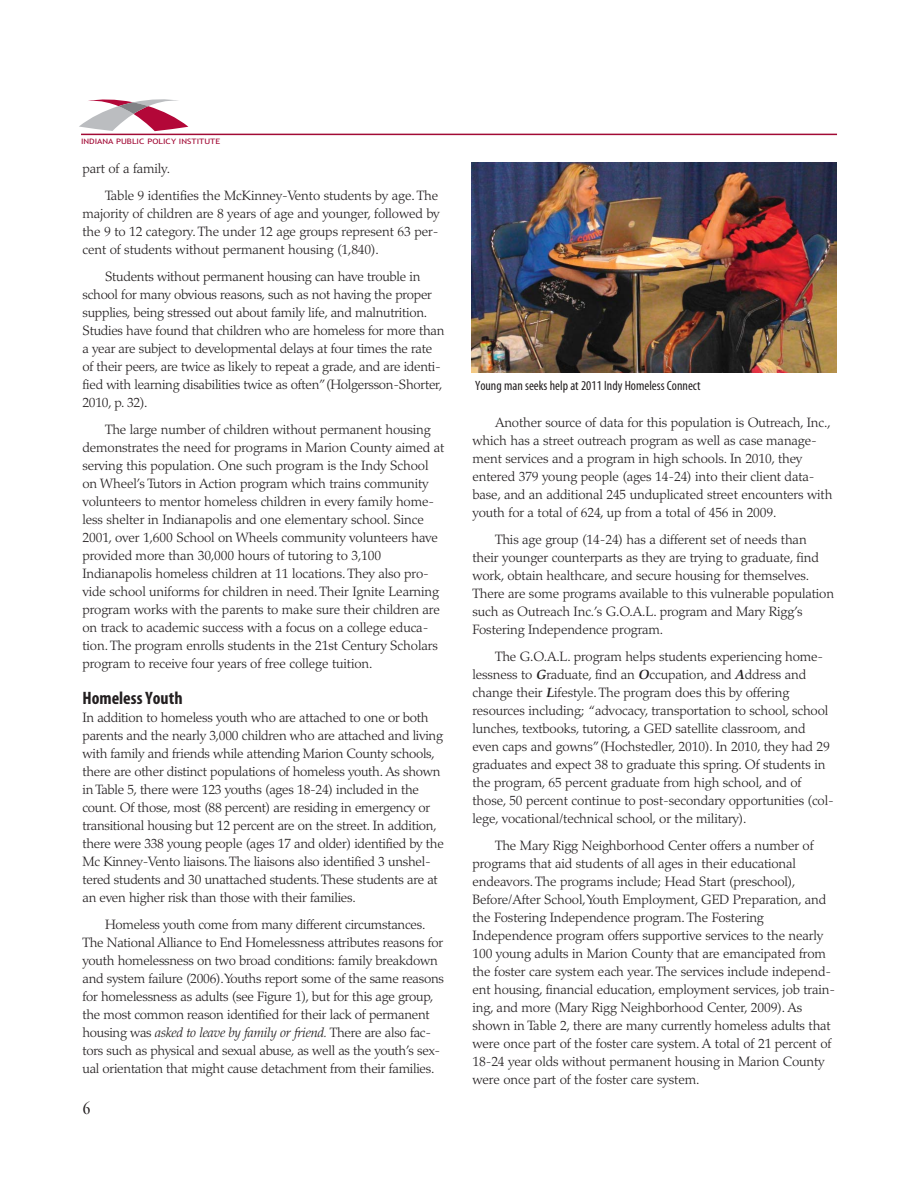
<style>
.page{position:relative;width:918px;height:1188px;background:#fff}
.page>*{position:absolute;margin:0;border:0;box-sizing:border-box;transform-origin:0 0}
.t1{font:700 condensed 18px "Myriad";color:#231f20}
.t2{font:condensed 15.75px "Garamond Itc T";color:#231f20}
.t3{font:300 13.5px/18px "Palatino";letter-spacing:-.01em;color:#231f20}
.t4{font:condensed 13.5px "Myriad";color:#231f20}
.t5{font:7.5px "Trebuchet MS";color:#a20a35;scale:1.2 1}
.s1{font-style:italic}
.s2{font-weight:700;font-style:italic}
</style>
<div class="page">
<hr style="left:81px;top:134px;width:756px;height:1px;background:#a20a35">
<svg style="left:79px;top:99px;width:109px;height:33px"></svg>
<img style="left:472px;top:162px;width:364px;height:210px">
<p class="t5" style="left:81px;top:138px;width:118px">INDIANA PUBLIC POLICY INSTITUTE</p>
<p class="t3" style="left:105px;top:157px;width:335px;line-height:27px;text-indent:-23px">part of a family.<br>Table 9 identifies the McKinney-Vento students by age. The</p>
<p class="t3" style="left:82px;top:206px;width:359px;text-align:justify">majority of children are 8 years of age and younger, followed by the 9 to 12 category. The under 12 age groups represent 63 per&shy;cent of students without permanent housing (1,840).</p>
<p class="t3" style="left:82px;top:269px;width:363px;text-indent:23px">Students without permanent housing can have trouble in school for many obvious reasons, such as not having the proper supplies, being stressed out about family life, and malnutrition.<br>Studies have found that children who are homeless for more than a year are subject to developmental delays at four times the rate of their peers, are twice as likely to repeat a grade, and are identi&shy;fied with learning disabilities twice as often”(Holgersson-Shorter, 2010, p. 32).</p>
<p class="t3" style="left:82px;top:422px;width:364px;text-indent:23px">The large number of children without permanent housing demonstrates the need for programs in Marion County aimed at serving this population. One such program is the Indy School on Wheel’s Tutors in Action program which trains community volunteers to mentor homeless children in every family home&shy;less shelter in Indianapolis and one elementary school. Since 2001, over 1,600 School on Wheels community volunteers have provided more than 30,000 hours of tutoring to 3,100<br>Indianapolis homeless children at 11 locations. They also pro&shy;vide school uniforms for children in need. Their Ignite Learning program works with the parents to make sure their children are on track to academic success with a focus on a college educa&shy;tion. The program enrolls students in the 21st Century Scholars program to receive four years of free college tuition.</p>
<h1 class="t1" style="left:82px;top:692px;width:102px">Homeless Youth</h1>
<p class="t3" style="left:82px;top:710px;width:363px">In addition to homeless youth who are attached to one or both parents and the nearly 3,000 children who are attached and living with family and friends while attending Marion County schools, there are other distinct populations of homeless youth. As shown in Table 5, there were 123 youths (ages 18-24) included in the count. Of those, most (88 percent) are residing in emergency or transitional housing but 12 percent are on the street. In addition, there were 338 young people (ages 17 and older) identified by the Mc Kinney-Vento liaisons. The liaisons also identified 3 unshel&shy;tered students and 30 unattached students. These students are at an even higher risk than those with their families.</p>
<p class="t3" style="left:82px;top:917px;width:363px;text-indent:23px">Homeless youth come from many different circumstances.<br>The National Alliance to End Homelessness attributes reasons for youth homelessness on two broad conditions: family breakdown and system failure (2006). Youths report some of the same reasons for homelessness as adults (see Figure 1), but for this age group, the most common reason identified for their lack of permanent housing was <span class="s1">asked to leave by family or friend.</span> There are also fac&shy;tors such as physical and sexual abuse, as well as the youth’s sex&shy;ual orientation that might cause detachment from their families.</p>
<p class="t2" style="left:83px;top:1102px;width:9px">6</p>
<p class="t4" style="left:475px;top:380px;width:227px">Young man seeks help at 2011 Indy Homeless Connect</p>
<p class="t3" style="left:473px;top:415px;width:361px;text-indent:23px">Another source of data for this population is Outreach, Inc., which has a street outreach program as well as case manage&shy;ment services and a program in high schools. In 2010, they entered 379 young people (ages 14-24) into their client data&shy;base, and an additional 245 unduplicated street encounters with youth for a total of 624, up from a total of 456 in 2009.</p>
<p class="t3" style="left:473px;top:532px;width:363px;text-indent:23px">This age group (14-24) has a different set of needs than their younger counterparts as they are trying to graduate, find work, obtain healthcare, and secure housing for themselves.<br>There are some programs available to this vulnerable population such as Outreach Inc.’s G.O.A.L. program and Mary Rigg’s Fostering Independence program.</p>
<p class="t3" style="left:473px;top:649px;width:363px;text-indent:23px">The G.O.A.L. program helps students experiencing home&shy;lessness to <span class="s2">G</span>raduate, find an <span class="s2">O</span>ccupation, and <span class="s2">A</span>ddress and change their <span class="s2">L</span>ifestyle. The program does this by offering resources including; “advocacy, transportation to school, school lunches, textbooks, tutoring, a GED satellite classroom, and even caps and gowns”(Hochstedler, 2010). In 2010, they had 29 graduates and expect 38 to graduate this spring. Of students in the program, 65 percent graduate from high school, and of those, 50 percent continue to post-secondary opportunities (col&shy;lege, vocational/technical school, or the military).</p>
<p class="t3" style="left:473px;top:838px;width:364px;text-indent:23px">The Mary Rigg Neighborhood Center offers a number of programs that aid students of all ages in their educational endeavors. The programs include; Head Start (preschool), Before/After School, Youth Employment, GED Preparation, and the Fostering Independence program. The Fostering Independence program offers supportive services to the nearly 100 young adults in Marion County that are emancipated from the foster care system each year. The services include independ&shy;ent housing, financial education, employment services, job train&shy;ing, and more (Mary Rigg Neighborhood Center, 2009). As shown in Table 2, there are many currently homeless adults that were once part of the foster care system. A total of 21 percent of 18-24 year olds without permanent housing in Marion County were once part of the foster care system.</p>
</div>
